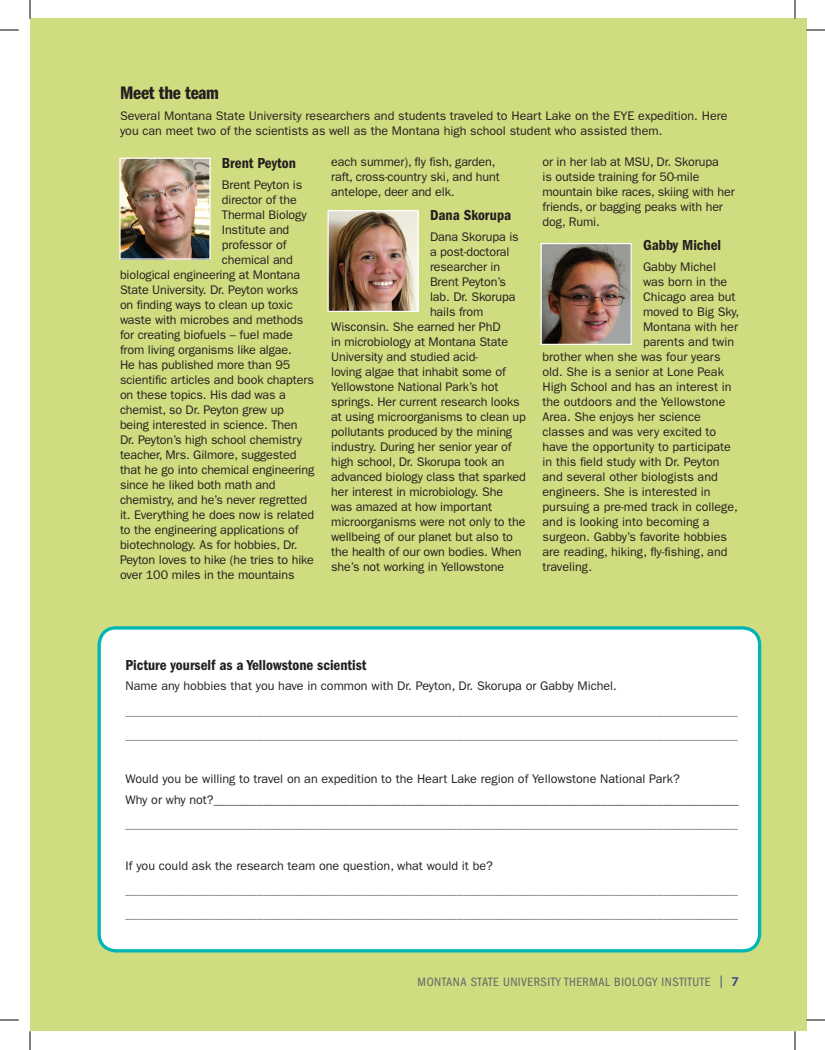
<style>
.page{position:relative;width:825px;height:1050px;background:#fff}
.page>*{position:absolute;margin:0;border:0;box-sizing:border-box;transform-origin:0 0}
.t1{font:18.75px "ITC Franklin Gothic Std Dm Cp";letter-spacing:-.01em;color:#231f20;scale:1.14 1}
.t2{font:15px "ITC Franklin Gothic Std Dm Cd";color:#231f20}
.t3{font:12.5px/15px "ITC Franklin Gothic Std";letter-spacing:-.01em;color:#231f20}
.t4{font:12.5px/24.4px "ITC Franklin Gothic Std";color:#57585a}
.t5{font:condensed 12.5px "ITC Franklin Gothic Std";letter-spacing:.04em;color:#636366}
.s1{color:#231f20}
.s2{color:#354780}
.s3{font-family:"Caecilia LT Std";font-weight:800;font-stretch:normal;color:#354780}
</style>
<div class="page">
<div style="left:30px;top:19px;width:776px;height:1012px;background:#cfdc7f"></div>
<svg style="left:0;top:1020px;width:19px;height:1px"></svg>
<svg style="left:0;top:30px;width:19px;height:1px"></svg>
<svg style="left:794px;top:1031px;width:2px;height:19px"></svg>
<svg style="left:794px;top:0;width:2px;height:19px"></svg>
<svg style="left:29px;top:1031px;width:2px;height:19px"></svg>
<svg style="left:29px;top:0;width:2px;height:19px"></svg>
<svg style="left:806px;top:1019px;width:19px;height:2px"></svg>
<svg style="left:806px;top:29px;width:19px;height:2px"></svg>
<img style="left:121px;top:160px;width:88px;height:98px">
<div style="left:119px;top:158px;width:92px;height:102px;border:1px solid #fff"></div>
<img style="left:330px;top:212px;width:87px;height:98px">
<div style="left:328px;top:210px;width:91px;height:102px;border:1px solid #fff"></div>
<img style="left:543px;top:245px;width:87px;height:98px">
<div style="left:541px;top:243px;width:91px;height:102px;border:1px solid #fff"></div>
<div style="left:99px;top:628px;width:661px;height:323px;background:#fff;border-radius:17px"></div>
<div style="left:98px;top:626px;width:663px;height:326px;border:3px solid #00b6b3;border-radius:17px"></div>
<h2 class="t1" style="left:120px;top:83px;width:88px">Meet the team</h2>
<p class="t3" style="left:120px;top:108px;width:609px">Several Montana State University researchers and students traveled to Heart Lake on the EYE expedition. Here you can meet two of the scientists as well as the Montana high school student who assisted them.</p>
<p class="t2" style="left:222px;top:155px;width:75px">Brent Peyton</p>
<p class="t3" style="left:222px;top:177px;width:86px">Brent Peyton is director of the<br>Thermal Biology<br>Institute and professor of chemical and</p>
<p class="t3" style="left:120px;top:267px;width:196px">biological engineering at Montana State University. Dr. Peyton works on fnding ways to clean up toxic waste with microbes and methods for creating biofuels – fuel made from living organisms like algae.<br>He has published more than 95 scientifc articles and book chapters on these topics. His dad was a chemist, so Dr. Peyton grew up being interested in science. Then Dr. Peyton’s high school chemistry teacher, Mrs. Gilmore, suggested that he go into chemical engineering since he liked both math and chemistry, and he’s never regretted it. Everything he does now is related to the engineering applications of biotechnology. As for hobbies, Dr.<br>Peyton loves to hike (he tries to hike over 100 miles in the mountains</p>
<p class="t3" style="left:542px;top:155px;width:194px">or in her lab at MSU, Dr. Skorupa<br>is outside training for 50-mile mountain bike races, skiing with her friends, or bagging peaks with her dog, Rumi.</p>
<p class="t2" style="left:643px;top:236px;width:80px">Gabby Michel</p>
<p class="t3" style="left:643px;top:259px;width:98px">Gabby Michel was born in the<br>Chicago area but moved to Big Sky,<br>Montana with her parents and twin</p>
<p class="t3" style="left:543px;top:349px;width:197px">brother when she was four years old. She is a senior at Lone Peak<br>High School and has an interest in the outdoors and the Yellowstone<br>Area. She enjoys her science classes and was very excited to have the opportunity to participate in this feld study with Dr. Peyton and several other biologists and engineers. She is interested in pursuing a pre-med track in college, and is looking into becoming a surgeon. Gabby’s favorite hobbies are reading, hiking, fy-fshing, and traveling.</p>
<p class="t3" style="left:331px;top:155px;width:170px">each summer), fy fsh, garden, raft, cross-country ski, and hunt antelope, deer and elk.</p>
<p class="t2" style="left:430px;top:206px;width:83px">Dana Skorupa</p>
<p class="t3" style="left:430px;top:229px;width:90px">Dana Skorupa is a post-doctoral researcher in<br>Brent Peyton’s lab. Dr. Skorupa hails from</p>
<p class="t3" style="left:331px;top:319px;width:196px">Wisconsin. She earned her PhD<br>in microbiology at Montana State University and studied acid-<br>loving algae that inhabit some of Yellowstone National Park’s hot springs. Her current research looks at using microorganisms to clean up pollutants produced by the mining industry. During her senior year of high school, Dr. Skorupa took an advanced biology class that sparked her interest in microbiology. She was amazed at how important microorganisms were not only to the wellbeing of our planet but also to the health of our own bodies. When she’s not working in Yellowstone</p>
<p class="t2" style="left:126px;top:656px;width:242px">Picture yourself as a Yellowstone scientist</p>
<p class="t4" style="left:126px;top:674px;width:614px"><span class="s1">Name any hobbies that you have in common with Dr. Peyton, Dr. Skorupa or Gabby Michel. </span>__________________________________________________________________________________________________ __________________________________________________________________________________________________</p>
<p class="t3" style="left:126px;top:769px;width:615px;line-height:20.6px">Would you be willing to travel on an expedition to the Heart Lake region of Yellowstone National Park?<br>Why or why not?____________________________________________________________________________________</p>
<p class="t4" style="left:126px;top:812px;width:614px">__________________________________________________________________________________________________</p>
<p class="t4" style="left:126px;top:853px;width:614px"><span class="s1">If you could ask the research team one question, what would it be? </span>__________________________________________________________________________________________________ __________________________________________________________________________________________________</p>
<p class="t5" style="left:418px;top:975px;width:323px">MONTANA STATE UNIVERSITY THERMAL BIOLOGY INSTITUTE <span class="s2">|</span> <span class="s3">7</span></p>
</div>
